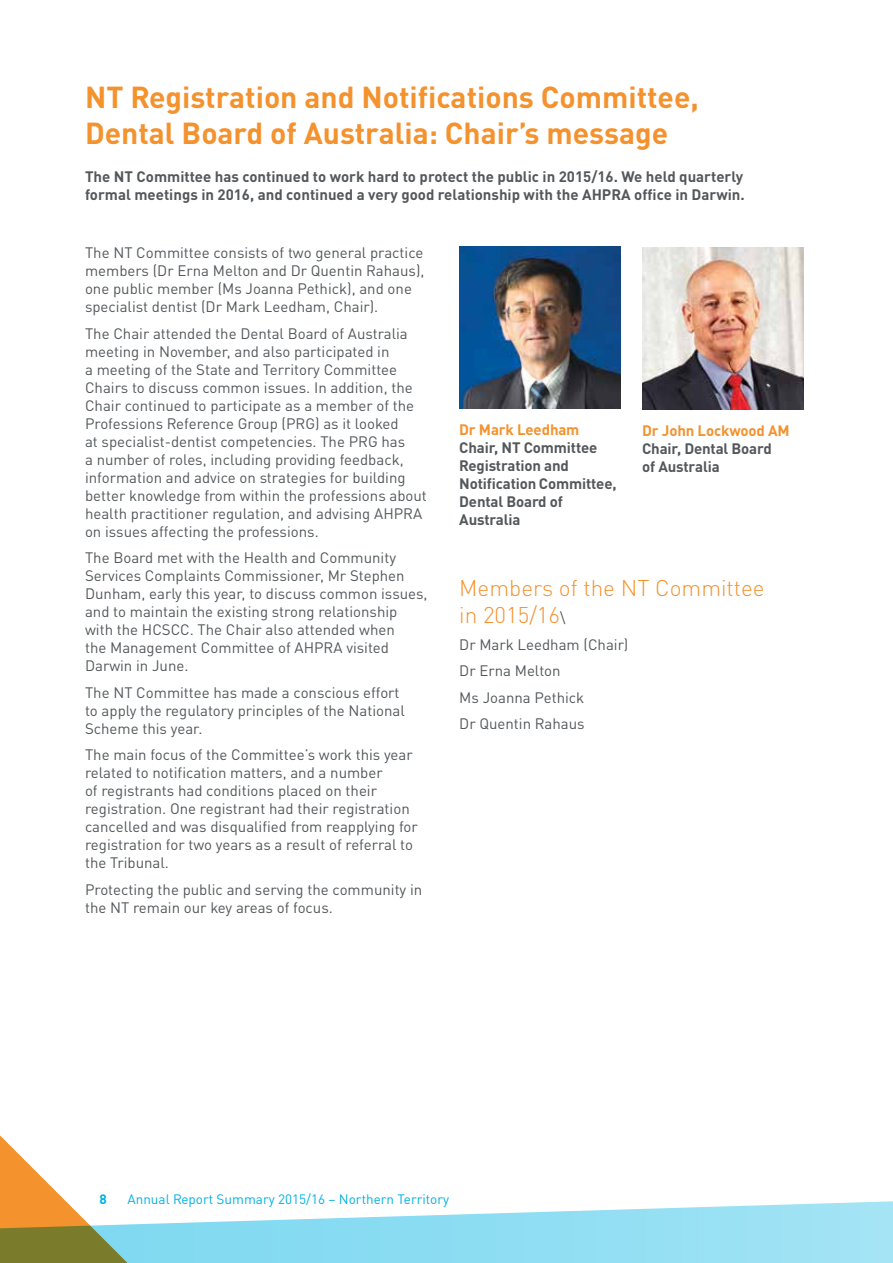
<style>
.page{position:relative;width:893px;height:1263px;background:#fff}
.page>*{position:absolute;margin:0;border:0;box-sizing:border-box;transform-origin:0 0}
.t1{font:700 30px/36px "DINOT";color:#f4922e}
.t2{font:300 22.5px/27px "DINOT";color:#f4922e}
.t3{font:15px/18px "DINOT";color:#54585b}
.t4{font:700 15px/18px "DINOT";letter-spacing:-.005em;color:#54585b}
.t5{font:700 15px "DINOT";letter-spacing:-.01em;color:#f4922e}
.t6{font:13.5px "DINOT";color:#00b1e3}
.t7{font:700 13.5px "DINOT";color:#00b1e3}
.s1{font-weight:400;font-size:15px;color:#54585b}
</style>
<div class="page">
<svg style="left:149px;top:1201px;width:744px;height:62px"></svg>
<svg style="left:0;top:1135px;width:149px;height:128px"></svg>
<img style="left:459px;top:247px;width:162px;height:161px">
<img style="left:642px;top:248px;width:162px;height:161px">
<h1 class="t1" style="left:85px;top:78px;width:615px">NT Registration and Notifications Committee,<br>Dental Board of Australia: Chair’s message</h1>
<p class="t4" style="left:85px;top:167px;width:661px">The NT Committee has continued to work hard to protect the public in 2015/16. We held quarterly formal meetings in 2016, and continued a very good relationship with the AHPRA office in Darwin.</p>
<p class="t3" style="left:85px;top:243px;width:341px">The NT Committee consists of two general practice members (Dr Erna Melton and Dr Quentin Rahaus), one public member (Ms Joanna Pethick), and one specialist dentist (Dr Mark Leedham, Chair).</p>
<p class="t3" style="left:85px;top:324px;width:343px">The Chair attended the Dental Board of Australia meeting in November, and also participated in<br>a meeting of the State and Territory Committee Chairs to discuss common issues. In addition, the Chair continued to participate as a member of the Professions Reference Group (PRG) as it looked<br>at specialist-dentist competencies. The PRG has<br>a number of roles, including providing feedback, information and advice on strategies for building better knowledge from within the professions about health practitioner regulation, and advising AHPRA on issues affecting the professions.</p>
<p class="t3" style="left:85px;top:548px;width:344px">The Board met with the Health and Community Services Complaints Commissioner, Mr Stephen Dunham, early this year, to discuss common issues, and to maintain the existing strong relationship with the HCSCC. The Chair also attended when<br>the Management Committee of AHPRA visited Darwin in June.</p>
<p class="t3" style="left:85px;top:683px;width:321px">The NT Committee has made a conscious effort to apply the regulatory principles of the National<br>Scheme this year.</p>
<p class="t3" style="left:85px;top:745px;width:334px">The main focus of the Committee’s work this year related to notification matters, and a number<br>of registrants had conditions placed on their registration. One registrant had their registration cancelled and was disqualified from reapplying for registration for two years as a result of referral to the Tribunal.</p>
<p class="t3" style="left:85px;top:880px;width:339px">Protecting the public and serving the community in the NT remain our key areas of focus.</p>
<p class="t5" style="left:459px;top:420px;width:122px">Dr Mark Leedham</p>
<p class="t4" style="left:459px;top:438px;width:159px">Chair, NT Committee<br>Registration and<br>Notification Committee,<br>Dental Board of<br>Australia</p>
<p class="t5" style="left:642px;top:421px;width:149px">Dr John Lockwood AM</p>
<p class="t4" style="left:642px;top:439px;width:131px">Chair, Dental Board of Australia</p>
<h2 class="t2" style="left:459px;top:574px;width:307px">Members of the NT Committee in 2015/16<span class="s1">\</span></h2>
<p class="t3" style="left:459px;top:631px;width:171px;line-height:26.5px">Dr Mark Leedham (Chair)<br>Dr Erna Melton<br>Ms Joanna Pethick<br>Dr Quentin Rahaus</p>
<p class="t7" style="left:99px;top:1191px;width:9px">8</p>
<p class="t6" style="left:128px;top:1191px;width:323px">Annual Report Summary 2015/16 – Northern Territory</p>
</div>
